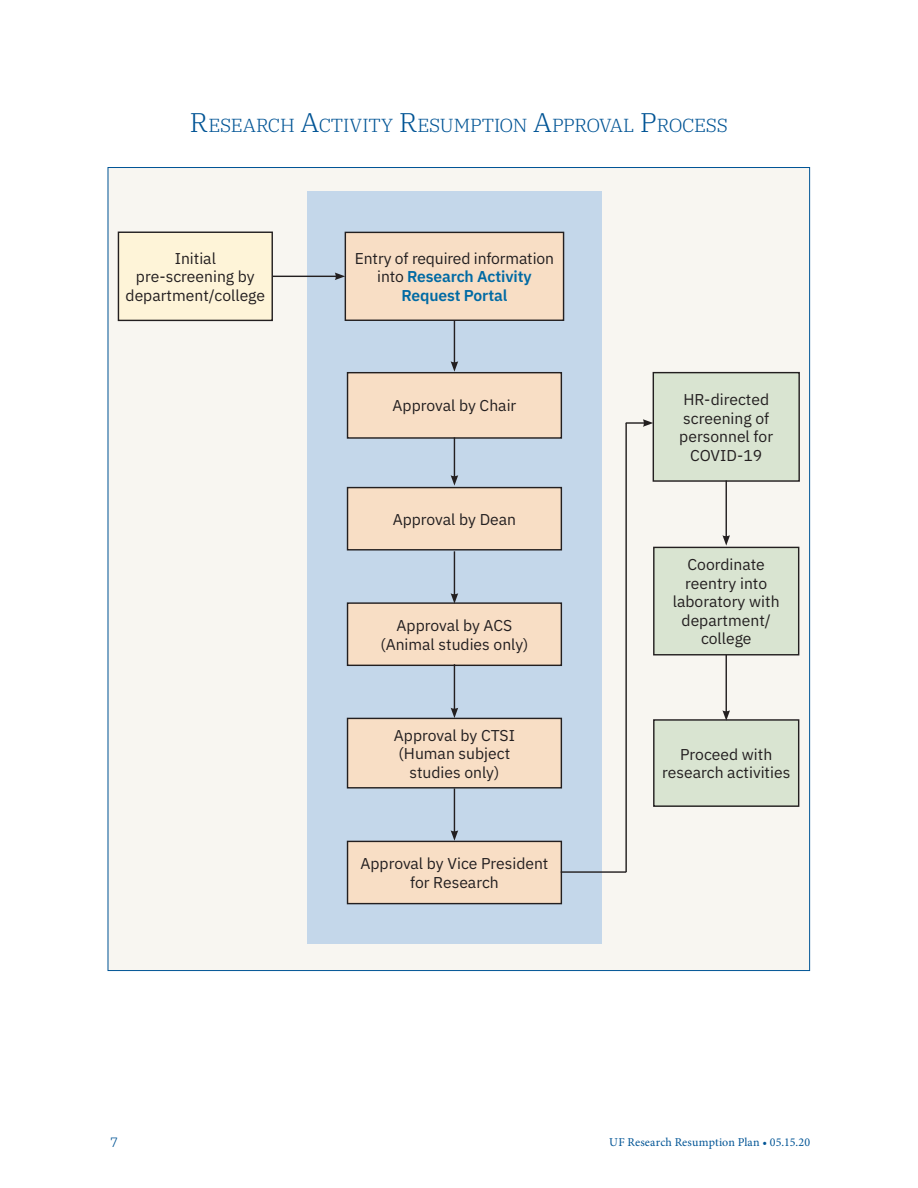
<style>
.page{position:relative;width:918px;height:1188px;background:#fff}
.page>*{position:absolute;margin:0;border:0;box-sizing:border-box;transform-origin:0 0}
.bullet_list{font:300 18.9px "IBM Plex Serif";letter-spacing:-.01em;color:#005495}
.t1{font:15.75px/18.6px "IBM Plex Sans";color:#231f20;text-align:center}
.t2{font:300 13.5px "IBM Plex Sans";color:#005495}
.t3{font:12px "Minion Pro";letter-spacing:.015em;color:#005495}
.s1{font-size:27px}
.s2{font-weight:600;color:#006aa4}
</style>
<div class="page">
<div style="left:108px;top:167px;width:702px;height:804px;background:#f8f6f1;border:1px solid #005495"></div>
<div style="left:307px;top:192px;width:295px;height:752px;background:#c4d7ea"></div>
<div style="left:348px;top:488px;width:213px;height:62px;background:#f8dec5"></div>
<div style="left:347px;top:487px;width:215px;height:64px;border:1px solid #231f20"></div>
<div style="left:348px;top:373px;width:213px;height:65px;background:#f8dec5"></div>
<div style="left:347px;top:372px;width:215px;height:67px;border:1px solid #231f20"></div>
<div style="left:345px;top:232px;width:219px;height:88px;background:#f8dec5"></div>
<div style="left:345px;top:232px;width:219px;height:89px;border:1px solid #231f20"></div>
<div style="left:118px;top:232px;width:154px;height:88px;background:#fef4d8"></div>
<div style="left:118px;top:232px;width:155px;height:89px;border:1px solid #231f20"></div>
<div style="left:654px;top:720px;width:145px;height:86px;background:#d9e4d1"></div>
<div style="left:653px;top:719px;width:146px;height:88px;border:1px solid #231f20"></div>
<div style="left:653px;top:373px;width:146px;height:108px;background:#d9e4d1"></div>
<div style="left:653px;top:372px;width:147px;height:110px;border:1px solid #231f20"></div>
<div style="left:654px;top:547px;width:145px;height:108px;background:#d9e4d1"></div>
<div style="left:653px;top:547px;width:146px;height:108px;border:1px solid #231f20"></div>
<div style="left:348px;top:603px;width:213px;height:62px;background:#f8dec5"></div>
<div style="left:347px;top:602px;width:215px;height:64px;border:1px solid #231f20"></div>
<div style="left:348px;top:841px;width:213px;height:63px;background:#f8dec5"></div>
<div style="left:347px;top:841px;width:215px;height:63px;border:1px solid #231f20"></div>
<div style="left:348px;top:718px;width:213px;height:70px;background:#f8dec5"></div>
<div style="left:347px;top:718px;width:215px;height:71px;border:1px solid #231f20"></div>
<hr style="left:561px;top:871px;width:65px;height:2px;background:#231f20">
<hr style="left:625px;top:423px;width:2px;height:449px;background:#231f20">
<svg style="left:626px;top:419px;width:27px;height:8px"></svg>
<hr style="left:272px;top:276px;width:65px;height:1px;background:#231f20">
<svg style="left:335px;top:273px;width:10px;height:7px"></svg>
<hr style="left:454px;top:320px;width:1px;height:44px;background:#231f20">
<svg style="left:451px;top:361px;width:7px;height:11px"></svg>
<hr style="left:454px;top:437px;width:1px;height:41px;background:#231f20">
<svg style="left:451px;top:475px;width:7px;height:11px"></svg>
<hr style="left:454px;top:551px;width:1px;height:45px;background:#231f20">
<svg style="left:451px;top:593px;width:7px;height:11px"></svg>
<hr style="left:454px;top:664px;width:1px;height:46px;background:#231f20">
<svg style="left:451px;top:708px;width:7px;height:10px"></svg>
<hr style="left:454px;top:788px;width:1px;height:45px;background:#231f20">
<svg style="left:451px;top:830px;width:7px;height:11px"></svg>
<hr style="left:726px;top:480px;width:1px;height:58px;background:#231f20">
<svg style="left:722px;top:535px;width:8px;height:11px"></svg>
<hr style="left:726px;top:655px;width:1px;height:58px;background:#231f20">
<svg style="left:722px;top:710px;width:8px;height:11px"></svg>
<p class="bullet_list" style="left:190px;top:111px;width:540px"><span class="s1">R</span>ESEARCH <span class="s1">A</span>CTIVITY <span class="s1">R</span>ESUMPTION <span class="s1">A</span>PPROVAL <span class="s1">P</span>ROCESS</p>
<p class="t1" style="left:126px;top:248px;width:141px">Initial pre-screening by department/college</p>
<p class="t1" style="left:355px;top:248px;width:201px">Entry of required information into <span class="s2">Research Activity<br>Request Portal</span></p>
<p class="t1" style="left:393px;top:395px;width:125px">Approval by Chair</p>
<p class="t1" style="left:393px;top:509px;width:125px">Approval by Dean</p>
<p class="t1" style="left:380px;top:615px;width:150px">Approval by ACS (Animal studies only)</p>
<p class="t1" style="left:394px;top:724px;width:123px">Approval by CTSI (Human subject studies only)</p>
<p class="t1" style="left:360px;top:853px;width:190px">Approval by Vice President for Research</p>
<p class="t1" style="left:679px;top:389px;width:95px">HR-directed screening of personnel for<br>COVID-19</p>
<p class="t1" style="left:673px;top:554px;width:108px">Coordinate reentry into laboratory with department/ college</p>
<p class="t1" style="left:662px;top:744px;width:130px">Proceed with research activities</p>
<p class="t2" style="left:110px;top:1132px;width:10px">7</p>
<p class="t3" style="left:609px;top:1134px;width:203px">UF Research Resumption Plan • 05.15.20</p>
</div>
